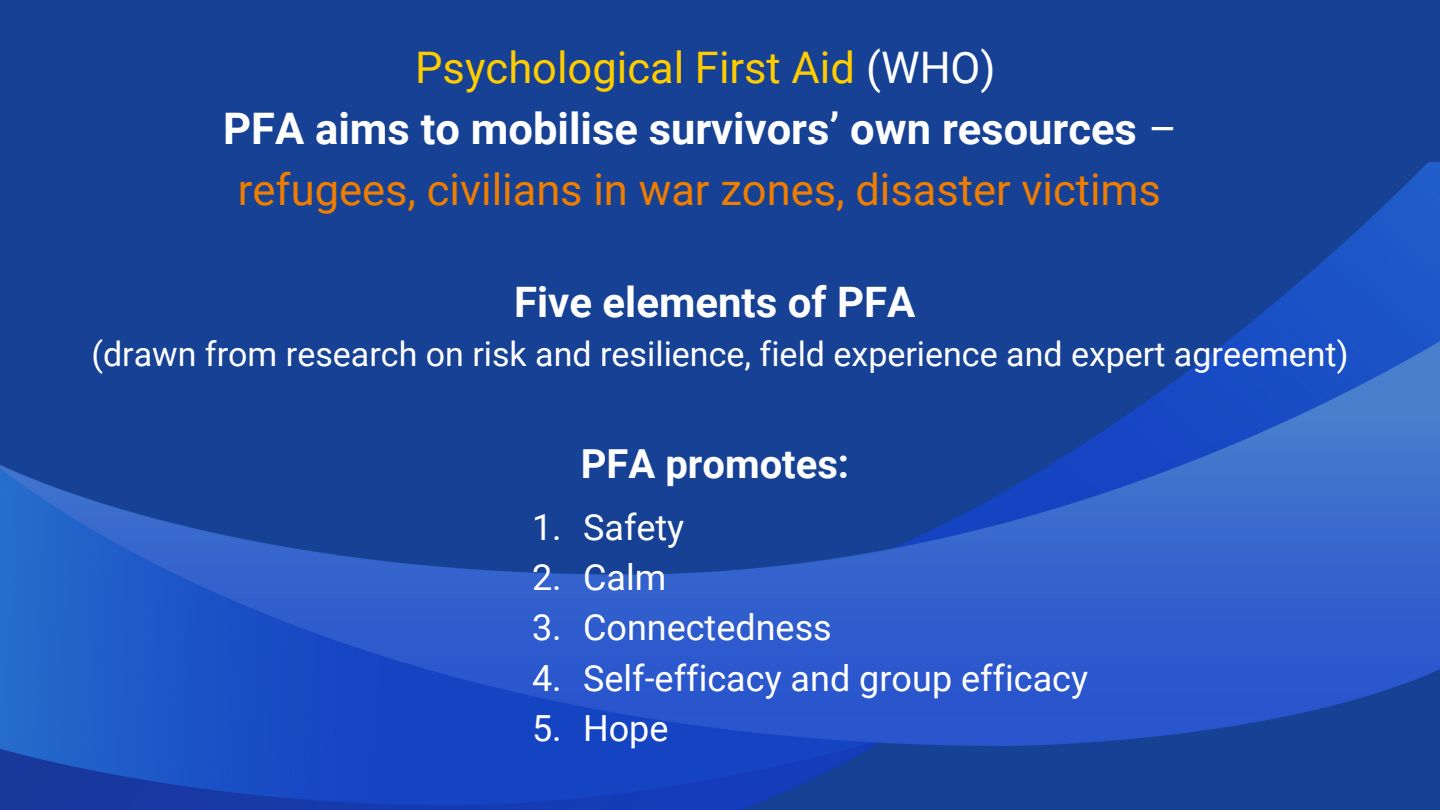
<style>
.page{position:relative;width:1440px;height:810px;background:#164194}
.page>*{position:absolute;margin:0;border:0;box-sizing:border-box;transform-origin:0 0}
.t1{font:43.5px "Roboto";color:#ef7d00}
.t2{font:700 43.5px "Roboto";color:#fff}
.t3{font:43.5px "Roboto";color:#fc0}
.t4{font:700 42px "Roboto";color:#fff}
.t5{font:700 40px "Roboto";color:#fff}
.t6{font:36px/50.2px "Roboto";color:#fff;text-align:justify}
.t7{font:34px "Roboto";color:#fff}
.s1{color:#fff}
.s2{font-weight:400}
</style>
<div class="page">
<img style="left:0;top:162px;width:1440px;height:648px">
<p class="t3" style="left:415px;top:43px;width:582px">Psychological First Aid <span class="s1">(WHO)</span></p>
<p class="t2" style="left:223px;top:104px;width:955px">PFA aims to mobilise survivors’ own resources <span class="s2">–</span></p>
<p class="t1" style="left:238px;top:165px;width:925px">refugees, civilians in war zones, disaster victims</p>
<p class="t4" style="left:514px;top:278px;width:403px">Five elements of PFA</p>
<p class="t7" style="left:91px;top:334px;width:1259px">(drawn from research on risk and resilience, field experience and expert agreement)</p>
<p class="t6" style="left:532px;top:503px;width:31px">1.<br>2.<br>3.<br>4.<br>5.</p>
<p class="t5" style="left:581px;top:441px;width:270px">PFA promotes:</p>
<p class="t6" style="left:583px;top:503px;width:103px">Safety</p>
<p class="t6" style="left:583px;top:553px;width:85px">Calm</p>
<p class="t6" style="left:583px;top:603px;width:250px">Connectedness</p>
<p class="t6" style="left:583px;top:653px;width:507px">Self-efficacy and group efficacy</p>
<p class="t6" style="left:583px;top:704px;width:87px">Hope</p>
</div>
